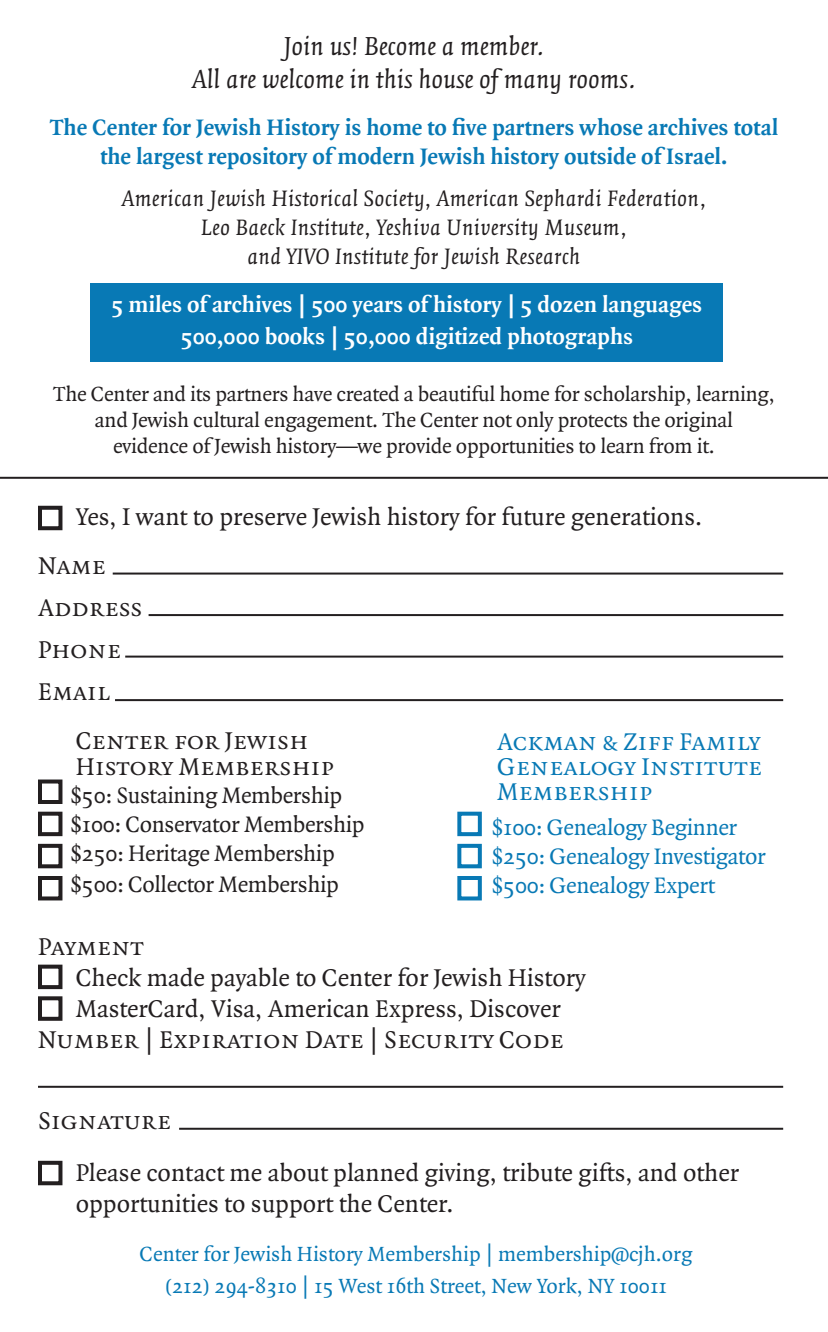
<style>
.page{position:relative;width:828px;height:1332px;background:#fff}
.page>*{position:absolute;margin:0;border:0;box-sizing:border-box;transform-origin:0 0}
.t1{font:italic 28px/33.6px "Quadraat";color:#231f20;text-align:center}
.t2{font:26px/31.2px "Quadraat";color:#231f20}
.t3{font:26px/42px "Quadraat Small Caps";color:#231f20}
.t4{font:26px/25.2px "Quadraat Small Caps";color:#0879b5;text-align:justify}
.t5{font:italic 24px/28.8px "Quadraat";letter-spacing:.015em;color:#231f20;text-align:center}
.t6{font:700 24px/28.8px "Quadraat";color:#0879b5;text-align:center}
.t7{font:24px/28.8px "Quadraat";letter-spacing:-.015em;color:#231f20}
.t8{font:700 24px/32.8px "Quadraat";color:#fff;text-align:center}
.t9{font:24px/28.8px "Quadraat";letter-spacing:-.015em;color:#0879b5}
.t10{font:22px/26.4px "Quadraat";letter-spacing:-.01em;color:#231f20;text-align:center}
.t11{font:22px/31.2px "Quadraat";color:#0879b5;text-align:center}
</style>
<div class="page">
<hr style="left:113px;top:573px;width:670px;height:2px;background:#231f20">
<hr style="left:149px;top:614px;width:634px;height:2px;background:#231f20">
<hr style="left:125px;top:656px;width:658px;height:2px;background:#231f20">
<hr style="left:115px;top:699px;width:668px;height:2px;background:#231f20">
<div style="left:38px;top:506px;width:24px;height:24px;border:4px solid #231f20"></div>
<div style="left:38px;top:965px;width:24px;height:24px;border:4px solid #231f20"></div>
<div style="left:457px;top:812px;width:25px;height:24px;border:4px solid #0879b5"></div>
<hr style="left:0;top:477px;width:828px;height:2px;background:#231f20">
<div style="left:90px;top:283px;width:633px;height:78px;background:#0879b5"></div>
<div style="left:457px;top:844px;width:25px;height:24px;border:4px solid #0879b5"></div>
<div style="left:457px;top:876px;width:25px;height:24px;border:4px solid #0879b5"></div>
<div style="left:38px;top:780px;width:24px;height:24px;border:4px solid #231f20"></div>
<div style="left:38px;top:812px;width:24px;height:24px;border:4px solid #231f20"></div>
<div style="left:38px;top:844px;width:24px;height:24px;border:4px solid #231f20"></div>
<div style="left:38px;top:876px;width:24px;height:24px;border:4px solid #231f20"></div>
<div style="left:38px;top:996px;width:24px;height:25px;border:4px solid #231f20"></div>
<div style="left:38px;top:1161px;width:24px;height:24px;border:4px solid #231f20"></div>
<hr style="left:179px;top:1128px;width:604px;height:2px;background:#231f20">
<hr style="left:38px;top:1086px;width:745px;height:2px;background:#231f20">
<p class="t1" style="left:192px;top:30px;width:445px">Join us! Become a member.<br>All are welcome in this house of many rooms.</p>
<p class="t6" style="left:50px;top:114px;width:730px">The Center for Jewish History is home to five partners whose archives total the largest repository of modern Jewish history outside of Israel.</p>
<p class="t5" style="left:122px;top:185px;width:586px">American Jewish Historical Society, American Sephardi Federation,<br>Leo Baeck Institute, Yeshiva University Museum,<br>and YIVO Institute for Jewish Research</p>
<p class="t8" style="left:112px;top:288px;width:592px">5 miles of archives | 500 years of history | 5 dozen languages<br>500,000 books | 50,000 digitized photographs</p>
<p class="t10" style="left:53px;top:381px;width:723px">The Center and its partners have created a beautiful home for scholarship, learning, and Jewish cultural engagement. The Center not only protects the original<br>evidence of Jewish history—we provide opportunities to learn from it.</p>
<p class="t2" style="left:76px;top:502px;width:628px">Yes, I want to preserve Jewish history for future generations.</p>
<p class="t3" style="left:38px;top:546px;width:106px">Name<br>Address<br>Phone<br>Email</p>
<p class="t3" style="left:76px;top:729px;width:260px;line-height:25.2px">Center for Jewish<br>History Membership</p>
<p class="t7" style="left:70px;top:782px;width:296px">$50: Sustaining Membership $100: Conservator Membership $250: Heritage Membership</p>
<p class="t7" style="left:70px;top:871px;width:270px">$500: Collector Membership</p>
<p class="t4" style="left:497px;top:730px;width:267px">Ackman &amp; Ziff Family Genealogy Institute Membership</p>
<p class="t9" style="left:492px;top:814px;width:276px">$100: Genealogy Beginner $250: Genealogy Investigator $500: Genealogy Expert</p>
<p class="t3" style="left:38px;top:926px;width:107px">Payment</p>
<p class="t2" style="left:76px;top:963px;width:512px">Check made payable to Center for Jewish History<br>MasterCard, Visa, American Express, Discover</p>
<p class="t3" style="left:38px;top:1020px;width:527px">Number | Expiration Date | Security Code</p>
<p class="t3" style="left:38px;top:1100px;width:134px">Signature</p>
<p class="t2" style="left:76px;top:1158px;width:665px">Please contact me about planned giving, tribute gifts, and other opportunities to support the Center.</p>
<p class="t11" style="left:140px;top:1239px;width:554px">Center for Jewish History Membership | membership@cjh.org (212) 294-8310 | 15 West 16th Street, New York, NY 10011</p>
</div>
